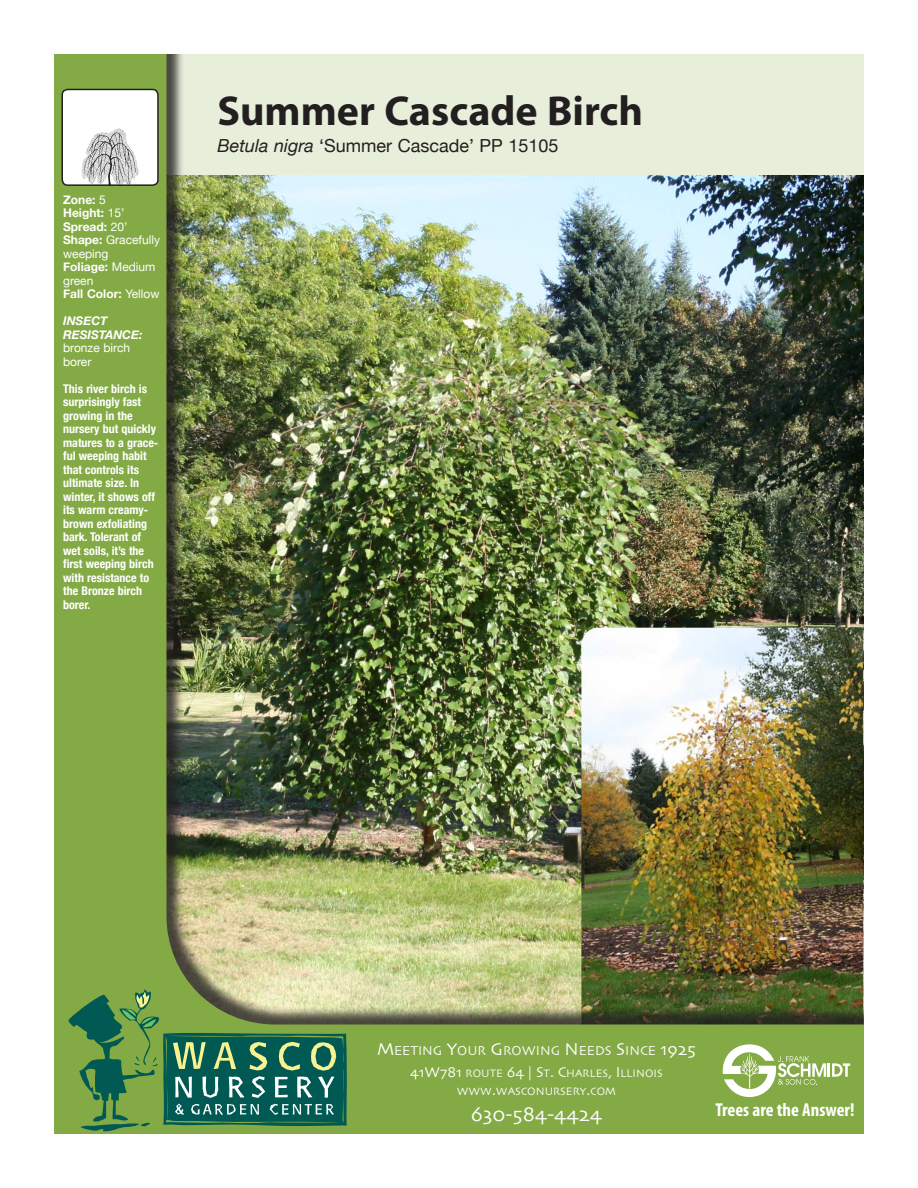
<style>
.page{position:relative;width:918px;height:1188px;background:#fff}
.page>*{position:absolute;margin:0;border:0;box-sizing:border-box;transform-origin:0 0}
.t1{font:700 42px "Myriad Pro";color:#231f20}
.t2{font:21px "Skia";color:#fff}
.t3{font:700 condensed 18.75px "Myriad Pro";color:#fff}
.t4{font:18px "Helvetica Neue";color:#231f20}
.t5{font:13.5px "Skia";color:#fff}
.t6{font:700 condensed 12px/13.5px "Helvetica Neue";color:#fff}
.t7{font:700 12px/13.5px "Helvetica Neue";color:#fff}
.t8{font:italic 700 12px/13.5px "Helvetica Neue";color:#fff}
.t9{font:12px/13.5px "Helvetica Neue";color:#fff}
.t10{font:11.25px/18px "Skia";color:#fff;text-align:center}
.s1{font-weight:400}
.s2{font-style:italic}
.s3{font-size:18px}
.s4{font-size:15px}
</style>
<div class="page">
<img style="left:54px;top:54px;width:810px;height:1080px">
<div style="left:62px;top:89px;width:96px;height:96px;background:#fff;border-radius:5px"></div>
<img style="left:82px;top:128px;width:56px;height:55px">
<div style="left:61px;top:89px;width:98px;height:97px;border:2px solid #231f20;border-radius:5px"></div>
<svg style="left:722px;top:1044px;width:128px;height:53px"></svg>
<svg style="left:66px;top:989px;width:281px;height:143px"></svg>
<p class="t7" style="left:63px;top:192px;width:99px">Zone: <span class="s1">5<br></span>Height: <span class="s1">15’<br></span>Spread: <span class="s1">20’<br></span>Shape: <span class="s1">Gracefully weeping<br></span>Foliage: <span class="s1">Medium green<br></span>Fall Color: <span class="s1">Yellow</span></p>
<p class="t8" style="left:63px;top:314px;width:81px">INSECT<br>RESISTANCE:</p>
<p class="t9" style="left:63px;top:341px;width:69px">bronze birch borer</p>
<p class="t6" style="left:63px;top:382px;width:97px">This river birch is surprisingly fast growing in the nursery but quickly matures to a grace&shy;ful weeping habit that controls its ultimate size. In winter, it shows off its warm creamy&shy;brown exfoliating bark. Tolerant of wet soils, it’s the first weeping birch with resistance to the Bronze birch borer.</p>
<h1 class="t1" style="left:218px;top:84px;width:427px">Summer Cascade Birch</h1>
<h3 class="t4" style="left:218px;top:135px;width:342px"><span class="s2">Betula nigra</span> ‘Summer Cascade’ PP 15105</h3>
<p class="t5" style="left:377px;top:1042px;width:320px"><span class="s3">M</span>EETING <span class="s3">Y</span>OUR <span class="s3">G</span> ROWING <span class="s3">N</span> EEDS <span class="s3">S</span>INCE <span class="s3">1925</span></p>
<p class="t10" style="left:410px;top:1065px;width:254px"><span class="s4">41W781</span> ROUTE <span class="s4">64 | S</span>T<span class="s4">. C</span>HARLES<span class="s4">, I</span> LLINOIS<br>WWW<span class="s4">.</span>WASCONURSERY<span class="s4">.</span>COM</p>
<h2 class="t2" style="left:471px;top:1101px;width:133px">630-584-4424</h2>
<h3 class="t3" style="left:715px;top:1098px;width:141px">Trees are the Answer!</h3>
</div>
